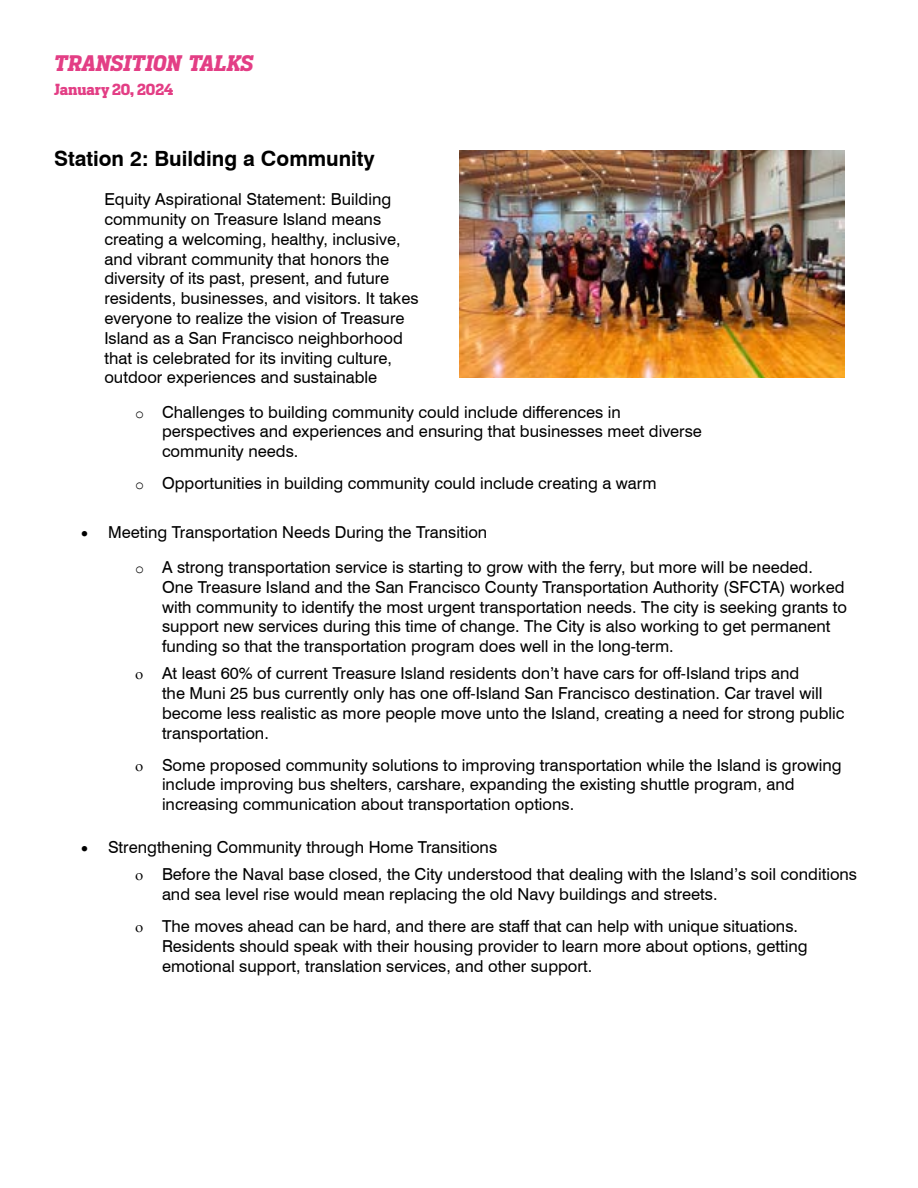
<style>
.page{position:relative;width:918px;height:1188px;background:#fff}
.page>*{position:absolute;margin:0;border:0;box-sizing:border-box;transform-origin:0 0}
.t1{font:700 21px "Swiss 721 BT";color:#000}
.t2{font:italic 700 21px "Heron Serif";color:#e33e85}
.t3{font:16.5px/19.8px "Swiss 721 BT";color:#000}
.t4{font:700 15px "Heron Serif";color:#e33e85}
.s1{font-family:"Courier New";font-size:15px}
</style>
<div class="page">
<img style="left:459px;top:150px;width:385px;height:228px">
<p class="t2" style="left:54px;top:49px;width:201px">TRANSITION TALKS</p>
<p class="t4" style="left:54px;top:79px;width:121px">January 20, 2024</p>
<p class="t1" style="left:54px;top:146px;width:322px">Station 2: Building a Community</p>
<p class="t3" style="left:104px;top:189px;width:316px">Equity Aspirational Statement: Building community on Treasure Island means creating a welcoming, healthy, inclusive, and vibrant community that honors the diversity of its past, present, and future residents, businesses, and visitors. It takes everyone to realize the vision of Treasure Island as a San Francisco neighborhood that is celebrated for its inviting culture, outdoor experiences and sustainable</p>
<p class="t3" style="left:162px;top:402px;width:542px;text-indent:-27px"><span class="s1">o</span> Challenges to building community could include differences in perspectives and experiences and ensuring that businesses meet diverse community needs.</p>
<p class="t3" style="left:135px;top:473px;width:523px"><span class="s1">o</span> Opportunities in building community could include creating a warm</p>
<p class="t3" style="left:135px;top:515px;width:679px;line-height:34.8px;text-indent:-54px">• Meeting Transportation Needs During the Transition<br><span class="s1">o</span> A strong transportation service is starting to grow with the ferry, but more will be needed.</p>
<p class="t3" style="left:162px;top:577px;width:687px">One Treasure Island and the San Francisco County Transportation Authority (SFCTA) worked with community to identify the most urgent transportation needs. The city is seeking grants to support new services during this time of change. The City is also working to get permanent funding so that the transportation program does well in the long-term.</p>
<p class="t3" style="left:162px;top:664px;width:684px;text-indent:-27px">□ At least 60% of current Treasure Island residents don’t have cars for off-Island trips and<br>the Muni 25 bus currently only has one off-Island San Francisco destination. Car travel will become less realistic as more people move unto the Island, creating a need for strong public transportation.</p>
<p class="t3" style="left:162px;top:755px;width:681px;text-indent:-27px">□ Some proposed community solutions to improving transportation while the Island is growing include improving bus shelters, carshare, expanding the existing shuttle program, and increasing communication about transportation options.</p>
<p class="t3" style="left:81px;top:837px;width:418px">• Strengthening Community through Home Transitions</p>
<p class="t3" style="left:162px;top:865px;width:697px;text-indent:-27px">□ Before the Naval base closed, the City understood that dealing with the Island’s soil conditions and sea level rise would mean replacing the old Navy buildings and streets.</p>
<p class="t3" style="left:162px;top:916px;width:647px;text-indent:-27px">□ The moves ahead can be hard, and there are staff that can help with unique situations.<br>Residents should speak with their housing provider to learn more about options, getting emotional support, translation services, and other support.</p>
</div>
